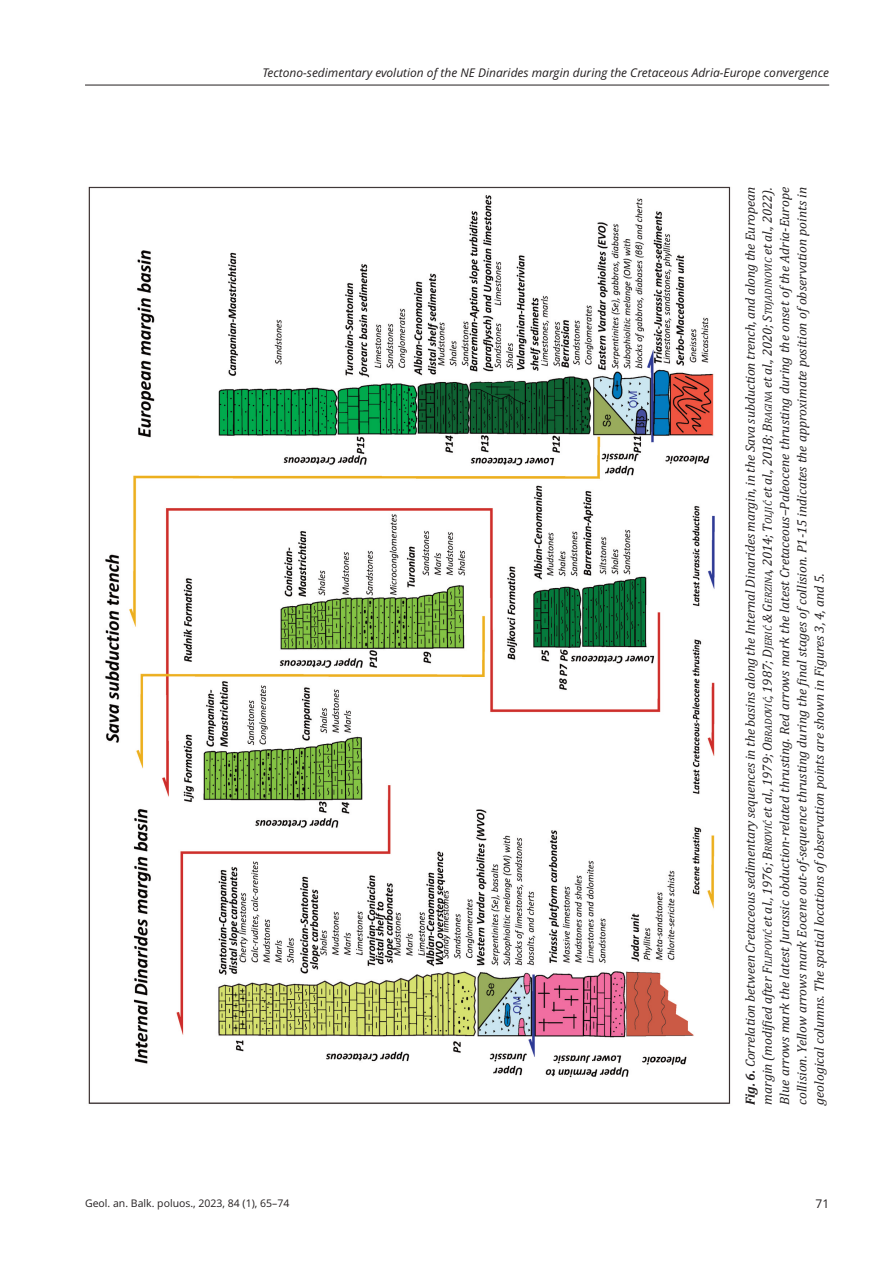
<style>
.page{position:relative;width:893px;height:1263px;background:#fff}
.page>*{position:absolute;margin:0;border:0;box-sizing:border-box;transform-origin:0 0}
.t1{font:italic 13.5px/17.2px "Cambria";color:#231f20;text-align:justify}
.t2{font:italic 12px "Open Sans";color:#231f20}
.t3{font:12px "Open Sans";color:#231f20}
.t4{font:10.5px "Open Sans";color:#231f20}
.s1{font-weight:700}
.s2{font-size:10.2px}
</style>
<div class="page">
<hr style="left:85px;top:85px;width:744px;height:1px;background:#231f20">
<img style="left:88px;top:186px;width:643px;height:918px">
<p class="t2" style="left:262px;top:66px;width:568px">Tectono-sedimentary evolution of the NE Dinarides margin during the Cretaceous Adria-Europe convergence</p>
<p class="t1" style="left:741px;top:1105px;width:919px;rotate:-90deg"><span class="s1">Fig. 6.</span> Correlation between Cretaceous sedimentarysequences in the basins along the internal Dinarides margin, in the Sava subduction trench, and along the European margin (modified after F<span class="s2">iLiPović</span> et al., 1976; B<span class="s2">rKović</span> et al., 1979; o<span class="s2">BrADović</span>, 1987; D<span class="s2">jErić</span> &amp; G<span class="s2">ErzinA</span>, 2014; T<span class="s2">oLjić</span> et al., 2018; B<span class="s2">rAGinA</span> et al., 2020; S<span class="s2">TojADinoviC</span> et al., 2022).<br>Blue arrows mark the latest jurassic obduction-related thrusting. red arrows mark the latest Cretaceous–Paleocene thrusting during the onset ofthe Adria-Europe collision. Yellow arrows mark Eocene out-of-sequence thrusting during the final stages ofcollision. P1-15 indicates the approximate position ofobservation points in geological columns. The spatial locations ofobservation points are shown in Figures 3, 4, and 5.</p>
<p class="t4" style="left:85px;top:1197px;width:206px">Geol. an. Balk. poluos., 2023, 84 (1), 65–74</p>
<p class="t3" style="left:815px;top:1197px;width:15px">71</p>
</div>
